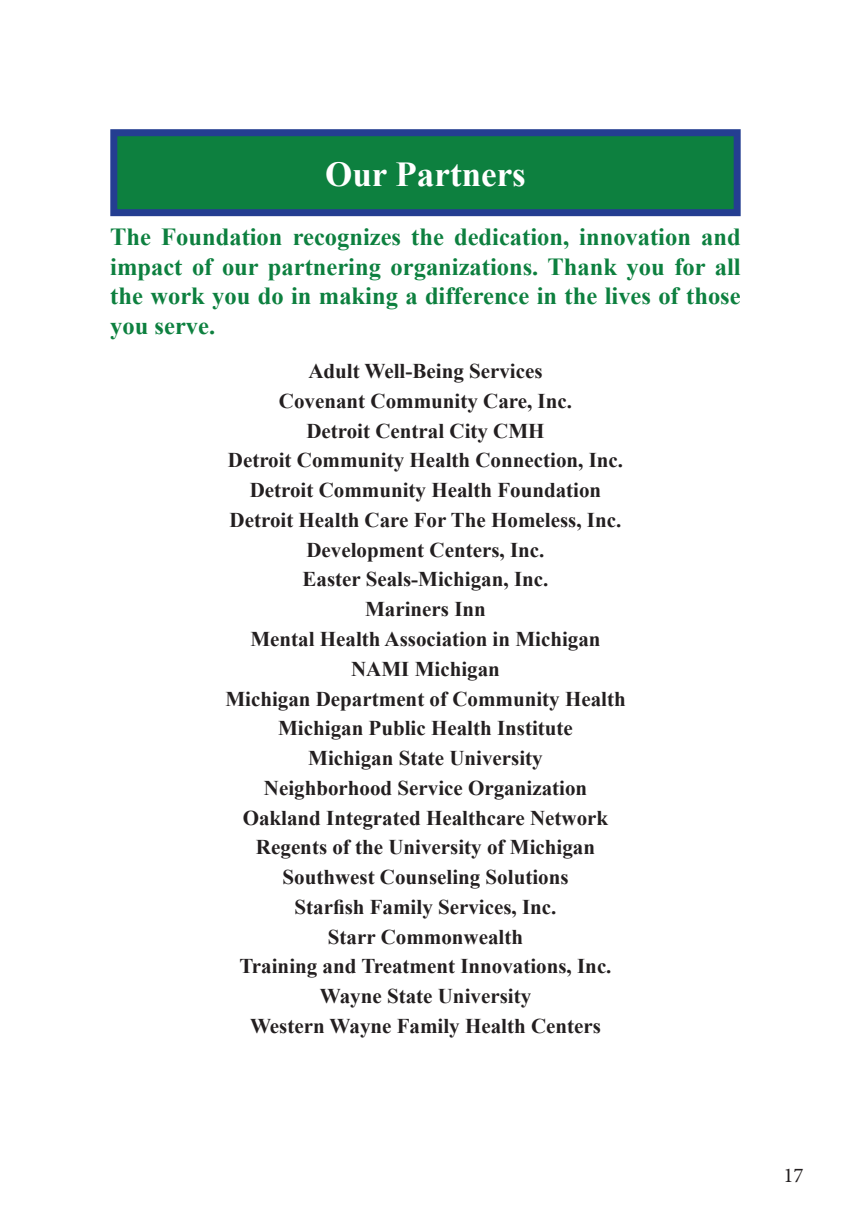
<style>
.page{position:relative;width:851px;height:1229px;background:#fff}
.page>*{position:absolute;margin:0;border:0;box-sizing:border-box;transform-origin:0 0}
.t1{font:700 35px "Times New Roman";color:#fff}
.t2{font:700 24.5px/29.4px "Times New Roman";color:#0d803f;text-align:justify}
.t3{font:700 21px/29.8px "Times New Roman";color:#231f20;text-align:center}
.t4{font:21px "Minion Pro";color:#231f20}
</style>
<div class="page">
<div style="left:110px;top:129px;width:630px;height:87px;background:#0d803f;border:7px solid #243e91"></div>
<h1 class="t1" style="left:325px;top:150px;width:202px">Our Partners</h1>
<p class="t2" style="left:110px;top:222px;width:632px">The Foundation recognizes the dedication, innovation and impact of our partnering organizations. Thank you for all the work you do in making a difference in the lives of those you serve.</p>
<p class="t3" style="left:225px;top:356px;width:402px">Adult Well-Being Services<br>Covenant Community Care, Inc.<br>Detroit Central City CMH<br>Detroit Community Health Connection, Inc.<br>Detroit Community Health Foundation<br>Detroit Health Care For The Homeless, Inc.<br>Development Centers, Inc.<br>Easter Seals-Michigan, Inc.<br>Mariners Inn<br>Mental Health Association in Michigan<br>NAMI Michigan<br>Michigan Department of Community Health<br>Michigan Public Health Institute<br>Michigan State University<br>Neighborhood Service Organization<br>Oakland Integrated Healthcare Network<br>Regents of the University of Michigan<br>Southwest Counseling Solutions<br>Starfish Family Services, Inc.<br>Starr Commonwealth<br>Training and Treatment Innovations, Inc.<br>Wayne State University<br>Western Wayne Family Health Centers</p>
<p class="t4" style="left:783px;top:1161px;width:22px">17</p>
</div>
